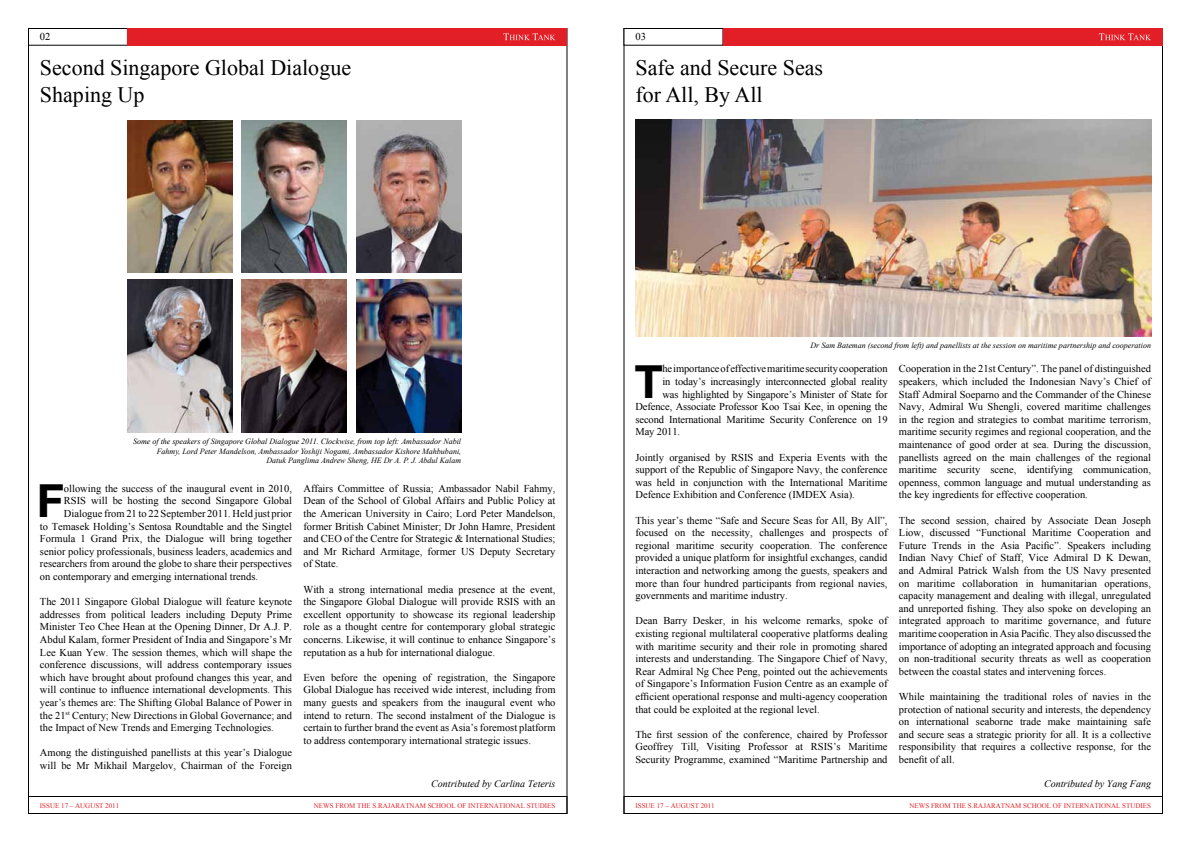
<style>
.page{position:relative;width:1191px;height:842px;background:#fff}
.page>*{position:absolute;margin:0;border:0;box-sizing:border-box;transform-origin:0 0}
.t1{font:700 45.8px "Helvetica Neue";color:#000}
.t2{font:22px/26.4px "Times New Roman";color:#000}
.t3{font:10.5px/12.6px "Times New Roman";color:#000;text-align:justify}
.t4{font:italic 10px "Times New Roman";color:#000}
.t5{font:italic 8px/9.6px "Times New Roman";color:#000;text-align:right}
.t6{font:7px "Times New Roman";color:#e21f26}
</style>
<div class="page">
<div style="left:28px;top:796px;width:539px;height:18px;border:1px solid #000"></div>
<div style="left:28px;top:28px;width:100px;height:17px;border:1px solid #000"></div>
<div style="left:128px;top:28px;width:439px;height:17px;background:#e21f26"></div>
<div style="left:624px;top:28px;width:99px;height:17px;border:1px solid #000"></div>
<div style="left:723px;top:28px;width:439px;height:17px;background:#e21f26"></div>
<div style="left:624px;top:796px;width:538px;height:18px;border:1px solid #000"></div>
<svg style="left:503px;top:33px;width:52px;height:7px"></svg>
<svg style="left:1098px;top:33px;width:53px;height:7px"></svg>
<img style="left:635px;top:120px;width:516px;height:216px">
<img style="left:356px;top:279px;width:105px;height:153px">
<img style="left:128px;top:120px;width:105px;height:153px">
<img style="left:356px;top:120px;width:105px;height:153px">
<img style="left:242px;top:279px;width:105px;height:153px">
<img style="left:128px;top:279px;width:105px;height:153px">
<img style="left:242px;top:120px;width:105px;height:153px">
<p class="t3" style="left:40px;top:31px;width:12px">02</p>
<p class="t3" style="left:635px;top:31px;width:12px">03</p>
<h2 class="t2" style="left:40px;top:54px;width:313px">Second Singapore Global Dialogue<br>Shaping Up</h2>
<h2 class="t2" style="left:635px;top:54px;width:189px">Safe and Secure Seas for All, By All</h2>
<p class="t5" style="left:133px;top:436px;width:329px">Some of the speakers of Singapore Global Dialogue 2011. Clockwise, from top left: Ambassador Nabil<br>Fahmy, Lord Peter Mandelson, Ambassador Yoshiji Nogami, Ambassador Kishore Mahbubani,<br>Datuk Panglima Andrew Sheng, HE Dr A. P. J. Abdul Kalam</p>
<p class="t3" style="left:303px;top:482px;width:254px">Affairs Committee of Russia; Ambassador Nabil Fahmy, Dean of the School of Global Affairs and Public Policy at the American University in Cairo; Lord Peter Mandelson, former British Cabinet Minister; Dr John Hamre, President and CEO of the Centre for Strategic &amp; International Studies; and Mr Richard Armitage, former US Deputy Secretary of State.</p>
<p class="t3" style="left:303px;top:582px;width:254px">With a strong international media presence at the event, the Singapore Global Dialogue will provide RSIS with an excellent opportunity to showcase its regional leadership role as a thought centre for contemporary global strategic concerns. Likewise, it will continue to enhance Singapore’s reputation as a hub for international dialogue.</p>
<p class="t3" style="left:303px;top:671px;width:254px">Even before the opening of registration, the Singapore Global Dialogue has received wide interest, including from many guests and speakers from the inaugural event who intend to return. The second instalment of the Dialogue is certain to further brand the event as Asia’s foremost platform to address contemporary international strategic issues.</p>
<p class="t4" style="left:431px;top:777px;width:126px">Contributed by Carlina Teteris</p>
<h1 class="t1" style="left:37px;top:472px;width:29px">F</h1>
<p class="t3" style="left:64px;top:482px;width:230px">ollowing the success of the inaugural event in 2010,</p>
<p class="t3" style="left:64px;top:494px;width:230px">RSIS will be hosting the second Singapore Global</p>
<p class="t3" style="left:64px;top:507px;width:229px">Dialogue from 21 to 22 September 2011. Held just prior</p>
<p class="t3" style="left:40px;top:519px;width:254px">to Temasek Holding’s Sentosa Roundtable and the Singtel</p>
<p class="t3" style="left:40px;top:532px;width:254px">Formula 1 Grand Prix, the Dialogue will bring together</p>
<p class="t3" style="left:40px;top:545px;width:254px">senior policy professionals, business leaders, academics and</p>
<p class="t3" style="left:40px;top:557px;width:253px">researchers from around the globe to share their perspectives</p>
<p class="t3" style="left:40px;top:570px;width:220px">on contemporary and emerging international trends.</p>
<p class="t3" style="left:40px;top:595px;width:254px">The 2011 Singapore Global Dialogue will feature keynote addresses from political leaders including Deputy Prime Minister Teo Chee Hean at the Opening Dinner, Dr A.J. P.<br>Abdul Kalam, former President of India and Singapore’s Mr Lee Kuan Yew. The session themes, which will shape the conference discussions, will address contemporary issues which have brought about profound changes this year, and will continue to influence international developments. This year’s themes are: The Shifting Global Balance of Power in the 21<sup>st</sup> Century; New Directions in Global Governance; and the Impact of New Trends and Emerging Technologies.</p>
<p class="t3" style="left:40px;top:746px;width:254px">Among the distinguished panellists at this year’s Dialogue will be Mr Mikhail Margelov, Chairman of the Foreign</p>
<p class="t5" style="left:810px;top:340px;width:342px">Dr Sam Bateman (second from left) and panellists at the session on maritime partnership and cooperation</p>
<h1 class="t1" style="left:635px;top:353px;width:29px">T</h1>
<p class="t3" style="left:662px;top:362px;width:227px">he importance of effective maritime security cooperation</p>
<p class="t3" style="left:662px;top:375px;width:227px">in today’s increasingly interconnected global reality</p>
<p class="t3" style="left:662px;top:388px;width:227px">was highlighted by Singapore’s Minister of State for</p>
<p class="t3" style="left:635px;top:400px;width:254px">Defence, Associate Professor Koo Tsai Kee, in opening the</p>
<p class="t3" style="left:635px;top:413px;width:254px">second International Maritime Security Conference on 19</p>
<p class="t3" style="left:635px;top:425px;width:46px">May 2011.</p>
<p class="t3" style="left:635px;top:451px;width:254px">Jointly organised by RSIS and Experia Events with the support of the Republic of Singapore Navy, the conference was held in conjunction with the International Maritime Defence Exhibition and Conference (IMDEX Asia).</p>
<p class="t3" style="left:635px;top:514px;width:254px">This year’s theme “Safe and Secure Seas for All, By All”, focused on the necessity, challenges and prospects of regional maritime security cooperation. The conference provided a unique platform for insightful exchanges, candid interaction and networking among the guests, speakers and more than four hundred participants from regional navies, governments and maritime industry.</p>
<p class="t3" style="left:635px;top:614px;width:254px">Dean Barry Desker, in his welcome remarks, spoke of existing regional multilateral cooperative platforms dealing with maritime security and their role in promoting shared interests and understanding. The Singapore Chief of Navy, Rear Admiral Ng Chee Peng, pointed out the achievements of Singapore’s Information Fusion Centre as an example of efficient operational response and multi-agency cooperation that could be exploited at the regional level.</p>
<p class="t3" style="left:635px;top:728px;width:253px">The first session of the conference, chaired by Professor Geoffrey Till, Visiting Professor at RSIS’s Maritime Security Programme, examined “Maritime Partnership and</p>
<p class="t3" style="left:899px;top:362px;width:254px">Cooperation in the 21st Century”. The panel of distinguished speakers, which included the Indonesian Navy’s Chief of Staff Admiral Soeparno and the Commander of the Chinese Navy, Admiral Wu Shengli, covered maritime challenges in the region and strategies to combat maritime terrorism, maritime security regimes and regional cooperation, and the maintenance of good order at sea. During the discussion, panellists agreed on the main challenges of the regional maritime security scene, identifying communication, openness, common language and mutual understanding as the key ingredients for effective cooperation.</p>
<p class="t3" style="left:899px;top:514px;width:254px">The second session, chaired by Associate Dean Joseph Liow, discussed “Functional Maritime Cooperation and Future Trends in the Asia Pacific”. Speakers including Indian Navy Chief of Staff, Vice Admiral D K Dewan, and Admiral Patrick Walsh from the US Navy presented on maritime collaboration in humanitarian operations, capacity management and dealing with illegal, unregulated and unreported fishing. They also spoke on developing an integrated approach to maritime governance, and future maritime cooperation in Asia Pacific. They also discussed the importance of adopting an integrated approach and focusing on non-traditional security threats as well as cooperation between the coastal states and intervening forces.</p>
<p class="t3" style="left:899px;top:690px;width:253px">While maintaining the traditional roles of navies in the protection of national security and interests, the dependency on international seaborne trade make maintaining safe and secure seas a strategic priority for all. It is a collective responsibility that requires a collective response, for the benefit of all.</p>
<p class="t4" style="left:1044px;top:777px;width:108px">Contributed by Yang Fang</p>
<p class="t6" style="left:314px;top:800px;width:243px">NEWS FROM THE S.RAJARATNAM SCHOOL OF INTERNATIONAL STUDIES</p>
<p class="t6" style="left:909px;top:800px;width:243px">NEWS FROM THE S.RAJARATNAM SCHOOL OF INTERNATIONAL STUDIES</p>
<p class="t6" style="left:40px;top:800px;width:81px">ISSUE 17 – AUGUST 2011</p>
<p class="t6" style="left:635px;top:800px;width:81px">ISSUE 17 – AUGUST 2011</p>
</div>
